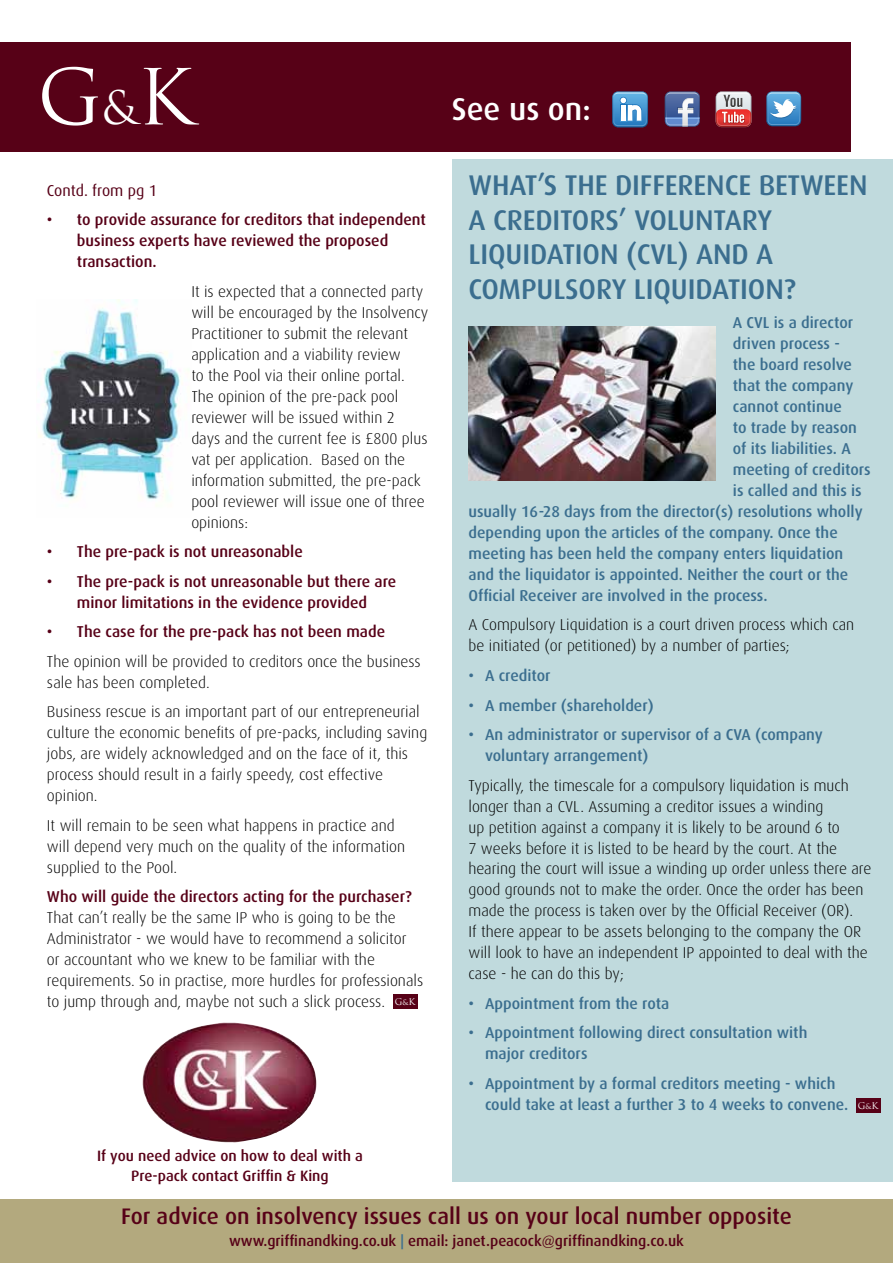
<style>
.page{position:relative;width:893px;height:1263px;background:#fff}
.page>*{position:absolute;margin:0;border:0;box-sizing:border-box;transform-origin:0 0}
.t1{font:75px "Trajan Pro";color:#fff}
.t2{font:500 31.5px "Dax";color:#fff}
.t3{font:500 28.5px "Dax";letter-spacing:-.005em;color:#3b6e8f}
.t4{font:500 22.5px "Dax";color:#570117}
.t5{font:300 15.75px/21px "Dax";color:#000}
.t6{font:500 15.75px/21px "Dax";color:#3b6e8f}
.t7{font:500 15.75px/21px "Dax";color:#570117}
.t8{font:15.75px "Dax";color:#570117}
.t9{font:500 15px/19.5px "Dax";color:#570117;text-align:center}
.s1{font-size:45px}
.s2{font-family:"Trajan Pro";font-weight:400;font-size:9px;color:#fff}
.s3{font-family:"Trajan Pro";font-weight:400;font-size:7.5px;color:#fff}
.s4{color:#3b6e8f}
</style>
<div class="page">
<div style="left:452px;top:159px;width:441px;height:1023px;background:#c0dadd"></div>
<div style="left:0;top:43px;width:850px;height:109px;background:#570117"></div>
<div style="left:0;top:1199px;width:893px;height:64px;background:#b3a97e"></div>
<img style="left:142px;top:1022px;width:174px;height:121px">
<svg style="left:665px;top:91px;width:35px;height:36px"></svg>
<svg style="left:716px;top:91px;width:35px;height:36px"></svg>
<svg style="left:612px;top:91px;width:36px;height:36px"></svg>
<svg style="left:766px;top:91px;width:35px;height:35px"></svg>
<div style="left:393px;top:995px;width:24px;height:14px;background:#570117"></div>
<img style="left:468px;top:326px;width:248px;height:154px">
<div style="left:856px;top:1099px;width:24px;height:14px;background:#570117"></div>
<img style="left:38px;top:299px;width:142px;height:201px">
<h1 class="t1" style="left:37px;top:49px;width:157px">G<span class="s1">&amp;</span>K</h1>
<p class="t8" style="left:47px;top:182px;width:112px">Contd. from pg 1</p>
<p class="t7" style="left:77px;top:209px;width:350px;text-indent:-30px">• to provide assurance for creditors that independent business experts have reviewed the proposed transaction.</p>
<p class="t5" style="left:191px;top:281px;width:238px">It is expected that a connected party will be encouraged by the Insolvency Practitioner to submit the relevant application and a viability review<br>to the Pool via their online portal.<br>The opinion of the pre-pack pool reviewer will be issued within 2<br>days and the current fee is £800 plus vat per application. Based on the information submitted, the pre-pack pool reviewer will issue one of three opinions:</p>
<p class="t7" style="left:47px;top:541px;width:257px">• The pre-pack is not unreasonable</p>
<p class="t7" style="left:47px;top:571px;width:351px;text-align:center">• The pre-pack is not unreasonable but there are minor limitations in the evidence provided</p>
<p class="t7" style="left:47px;top:621px;width:340px">• The case for the pre-pack has not been made</p>
<p class="t5" style="left:47px;top:651px;width:375px">The opinion will be provided to creditors once the business sale has been completed.</p>
<p class="t5" style="left:47px;top:701px;width:382px">Business rescue is an important part of our entrepreneurial culture the economic benefits of pre-packs, including saving jobs, are widely acknowledged and on the face of it, this process should result in a fairly speedy, cost effective opinion.</p>
<p class="t5" style="left:47px;top:815px;width:360px">It will remain to be seen what happens in practice and will depend very much on the quality of the information supplied to the Pool.</p>
<p class="t7" style="left:47px;top:886px;width:366px">Who will guide the directors acting for the purchaser?</p>
<p class="t5" style="left:47px;top:907px;width:378px">That can’t really be the same IP who is going to be the Administrator - we would have to recommend a solicitor<br>or accountant who we knew to be familiar with the requirements. So in practise, more hurdles for professionals to jump through and, maybe not such a slick process. <sup>G</sup><sup>&amp;</sup><sup>K</sup></p>
<p class="t9" style="left:97px;top:1146px;width:267px">If you need advice on how to deal with a<br>Pre-pack contact Griffin &amp; King</p>
<h2 class="t2" style="left:452px;top:91px;width:140px">See us on:</h2>
<h3 class="t3" style="left:468px;top:169px;width:111px">What’s the</h3>
<h3 class="t3" style="left:615px;top:169px;width:15px">difference</h3>
<h3 class="t3" style="left:759px;top:169px;width:33px">between</h3>
<h3 class="t3" style="left:469px;top:204px;width:53px">a Creditors</h3>
<h3 class="t3" style="left:619px;top:204px;width:47px">’ Voluntary</h3>
<h3 class="t3" style="left:469px;top:238px;width:52px">Liquidation</h3>
<h3 class="t3" style="left:626px;top:238px;width:89px">(CVL) and</h3>
<h3 class="t3" style="left:756px;top:238px;width:16px">a</h3>
<h3 class="t3" style="left:469px;top:273px;width:30px">Compulsory</h3>
<h3 class="t3" style="left:634px;top:273px;width:52px">Liquidation</h3>
<h3 class="t3" style="left:784px;top:273px;width:14px">?</h3>
<p class="t6" style="left:733px;top:312px;width:122px">A CVL is a director</p>
<p class="t6" style="left:733px;top:333px;width:108px">driven process -</p>
<p class="t6" style="left:733px;top:354px;width:121px">the board resolve</p>
<p class="t6" style="left:733px;top:375px;width:122px">that the company</p>
<p class="t6" style="left:733px;top:396px;width:110px">cannot continue</p>
<p class="t6" style="left:733px;top:417px;width:125px">to trade by reason</p>
<p class="t6" style="left:733px;top:438px;width:119px">of its liabilities. A</p>
<p class="t6" style="left:733px;top:459px;width:139px">meeting of creditors</p>
<p class="t6" style="left:733px;top:480px;width:130px">is called and this is</p>
<p class="t6" style="left:468px;top:501px;width:396px">usually 16-28 days from the director(s) resolutions wholly</p>
<p class="t6" style="left:468px;top:522px;width:371px">depending upon the articles of the company. Once the</p>
<p class="t6" style="left:468px;top:543px;width:376px">meeting has been held the company enters liquidation</p>
<p class="t6" style="left:468px;top:564px;width:381px">and the liquidator is appointed. Neither the court or the</p>
<p class="t6" style="left:468px;top:585px;width:301px">Official Receiver are involved in the process.</p>
<p class="t5" style="left:468px;top:615px;width:387px">A Compulsory Liquidation is a court driven process which can be initiated (or petitioned) by a number of parties;</p>
<p class="t6" style="left:468px;top:665px;width:84px">• A creditor</p>
<p class="t6" style="left:468px;top:695px;width:187px">• A member (shareholder)</p>
<p class="t6" style="left:485px;top:724px;width:339px;text-indent:-17px">• An administrator or supervisor of a CVA (company voluntary arrangement)</p>
<p class="t5" style="left:468px;top:775px;width:404px">Typically, the timescale for a compulsory liquidation is much longer than a CVL. Assuming a creditor issues a winding<br>up petition against a company it is likely to be around 6 to<br>7 weeks before it is listed to be heard by the court. At the hearing the court will issue a winding up order unless there are good grounds not to make the order. Once the order has been made the process is taken over by the Official Receiver (OR).<br>If there appear to be assets belonging to the company the OR will look to have an independent IP appointed to deal with the case - he can do this by;</p>
<p class="t6" style="left:468px;top:993px;width:202px">• Appointment from the rota</p>
<p class="t6" style="left:485px;top:1023px;width:324px;text-indent:-17px">• Appointment following direct consultation with major creditors</p>
<p class="t6" style="left:485px;top:1073px;width:395px;text-indent:-17px">• Appointment by a formal creditors meeting - which<br>could take at least a further 3 to 4 weeks to convene. <span class="s2">G</span><span class="s3">&amp;</span><span class="s2">K</span></p>
<h3 class="t4" style="left:121px;top:1203px;width:672px">For advice on insolvency issues call us on your local number opposite</h3>
<p class="t9" style="left:229px;top:1231px;width:456px">www.griffinandking.co.uk <span class="s4">|</span> email: janet.peacock@griffinandking.co.uk</p>
</div>
